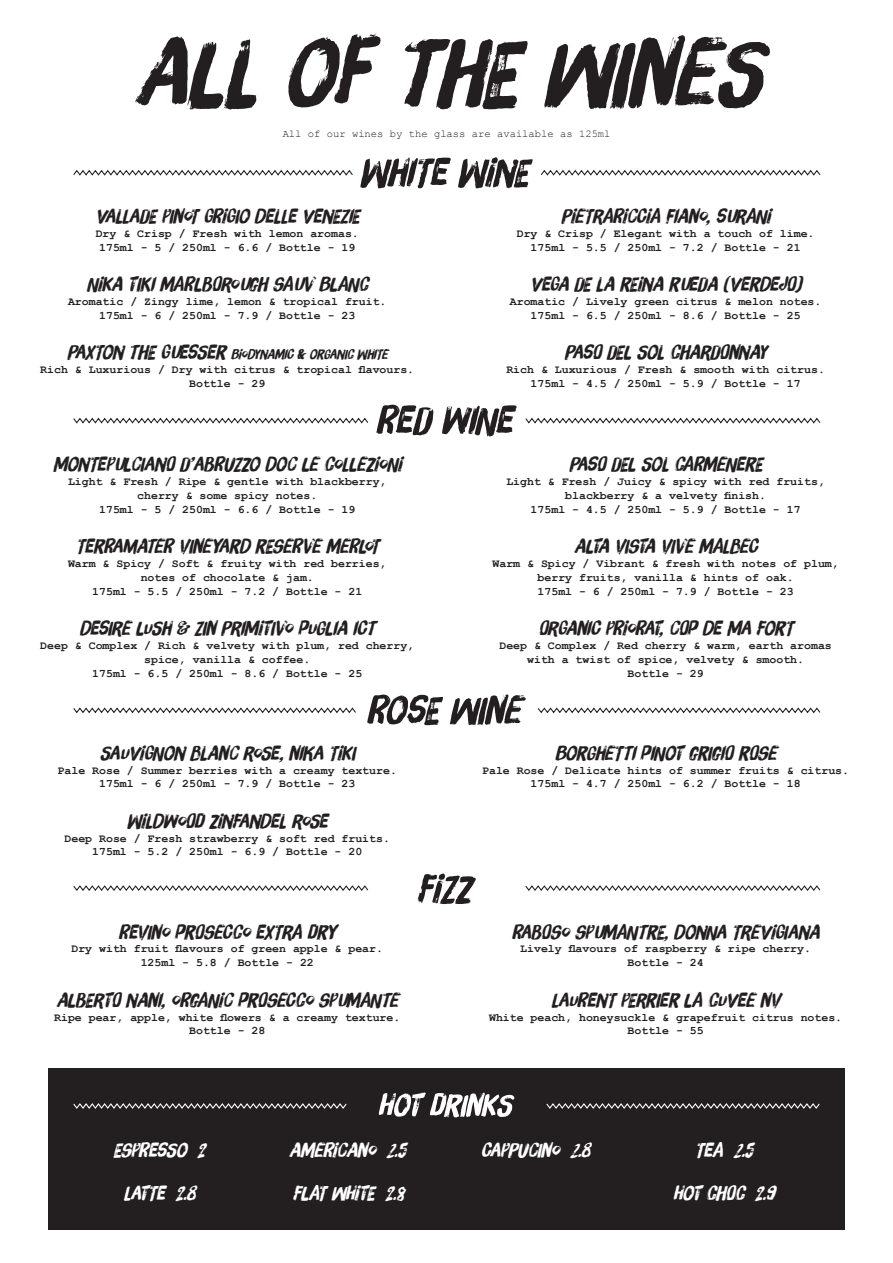
<style>
.page{position:relative;width:893px;height:1263px;background:#fff}
.page>*{position:absolute;margin:0;border:0;box-sizing:border-box;transform-origin:0 0}
.t1{font:19.5px "Brush Up Too";color:#231f20}
.t2{font:19.5px "Brush Up Too";color:#fff}
.t3{font:13.5px "Brush Up Too";color:#231f20}
.t4{font:700 11.55px/13.8px "Courier New";color:#231f20;text-align:center}
.t5{font:10.5px "Courier New";color:#231f20}
.s1{font-size:19.5px}
</style>
<div class="page">
<svg style="left:135px;top:34px;width:634px;height:75px"></svg>
<svg style="left:360px;top:157px;width:172px;height:31px"></svg>
<svg style="left:541px;top:170px;width:280px;height:6px"></svg>
<svg style="left:73px;top:170px;width:280px;height:6px"></svg>
<svg style="left:376px;top:404px;width:140px;height:32px"></svg>
<svg style="left:525px;top:417px;width:296px;height:7px"></svg>
<svg style="left:73px;top:417px;width:296px;height:7px"></svg>
<svg style="left:417px;top:873px;width:58px;height:30px"></svg>
<svg style="left:525px;top:885px;width:296px;height:6px"></svg>
<svg style="left:73px;top:885px;width:296px;height:6px"></svg>
<svg style="left:367px;top:694px;width:158px;height:31px"></svg>
<svg style="left:537px;top:707px;width:284px;height:7px"></svg>
<svg style="left:73px;top:707px;width:283px;height:7px"></svg>
<div style="left:49px;top:1067px;width:795px;height:161px;background:#231f20"></div>
<svg style="left:73px;top:1103px;width:274px;height:6px"></svg>
<svg style="left:546px;top:1103px;width:274px;height:6px"></svg>
<svg style="left:378px;top:1092px;width:136px;height:25px"></svg>
<p class="t5" style="left:282px;top:128px;width:329px">All of our wines by the glass are available as 125ml</p>
<p class="t1" style="left:95px;top:204px;width:267px">VALLADE PINOT GRIGIO DELLE VENEZIE</p>
<p class="t4" style="left:96px;top:226px;width:264px">Dry &amp; Crisp / Fresh with lemon aromas.</p>
<p class="t4" style="left:99px;top:239px;width:257px">175ml - 5 / 250ml - 6.6 / Bottle - 19</p>
<p class="t1" style="left:87px;top:272px;width:283px">NIKA TIKI MARLBOROUGH SAUV BLANC</p>
<p class="t4" style="left:68px;top:294px;width:320px">Aromatic / Zingy lime, lemon &amp; tropical fruit.</p>
<p class="t4" style="left:99px;top:308px;width:257px">175ml - 6 / 250ml - 7.9 / Bottle - 23</p>
<p class="t3" style="left:67px;top:346px;width:322px"><span class="s1">PAXTON THE GUESSER</span> BIODYNAMIC &amp; ORGANIC WHITE</p>
<p class="t4" style="left:40px;top:362px;width:375px">Rich &amp; Luxurious / Dry with citrus &amp; tropical flavours.</p>
<p class="t4" style="left:189px;top:376px;width:78px">Bottle - 29</p>
<p class="t1" style="left:53px;top:452px;width:349px">MONTEPULCIANO D’ABRUZZO DOC LE COLLEZIONI</p>
<p class="t4" style="left:68px;top:474px;width:320px">Light &amp; Fresh / Ripe &amp; gentle with blackberry,</p>
<p class="t4" style="left:137px;top:488px;width:181px">cherry &amp; some spicy notes.</p>
<p class="t4" style="left:99px;top:501px;width:257px">175ml - 5 / 250ml - 6.6 / Bottle - 19</p>
<p class="t1" style="left:76px;top:534px;width:304px">TERRAMATER VINEYARD RESERVE MERLOT</p>
<p class="t4" style="left:68px;top:556px;width:320px">Warm &amp; Spicy / Soft &amp; fruity with red berries,</p>
<p class="t4" style="left:141px;top:569px;width:174px">notes of chocolate &amp; jam.</p>
<p class="t4" style="left:92px;top:583px;width:271px">175ml - 5.5 / 250ml - 7.2 / Bottle - 21</p>
<p class="t1" style="left:79px;top:616px;width:296px">DESIRE LUSH &amp; ZIN PRIMITIVO PUGLIA ICT</p>
<p class="t4" style="left:40px;top:637px;width:375px">Deep &amp; Complex / Rich &amp; velvety with plum, red cherry, spice, vanilla &amp; coffee.</p>
<p class="t4" style="left:92px;top:665px;width:271px">175ml - 6.5 / 250ml - 8.6 / Bottle - 25</p>
<p class="t1" style="left:100px;top:741px;width:256px">SAUVIGNON BLANC ROSE, NIKA TIKI</p>
<p class="t4" style="left:58px;top:762px;width:340px">Pale Rose / Summer berries with a creamy texture.</p>
<p class="t4" style="left:99px;top:776px;width:257px">175ml - 6 / 250ml - 7.9 / Bottle - 23</p>
<p class="t1" style="left:127px;top:809px;width:202px">WILDWOOD ZINFANDEL ROSE</p>
<p class="t4" style="left:64px;top:830px;width:327px">Deep Rose / Fresh strawberry &amp; soft red fruits.</p>
<p class="t4" style="left:92px;top:844px;width:271px">175ml - 5.2 / 250ml - 6.9 / Bottle - 20</p>
<p class="t1" style="left:118px;top:919px;width:218px">REVINO PROSECCO EXTRA DRY</p>
<p class="t4" style="left:71px;top:941px;width:313px">Dry with fruit flavours of green apple &amp; pear.</p>
<p class="t4" style="left:141px;top:955px;width:174px">125ml - 5.8 / Bottle - 22</p>
<p class="t1" style="left:56px;top:987px;width:343px">ALBERTO NANI, ORGANIC PROSECCO SPUMANTE</p>
<p class="t4" style="left:54px;top:1009px;width:347px">Ripe pear, apple, white flowers &amp; a creamy texture.</p>
<p class="t4" style="left:189px;top:1023px;width:78px">Bottle - 28</p>
<p class="t1" style="left:561px;top:204px;width:210px">PIETRARICCIA FIANO, SURANI</p>
<p class="t4" style="left:516px;top:226px;width:299px">Dry &amp; Crisp / Elegant with a touch of lime.</p>
<p class="t4" style="left:530px;top:239px;width:271px">175ml - 5.5 / 250ml - 7.2 / Bottle - 21</p>
<p class="t1" style="left:529px;top:272px;width:273px">VEGA DE LA REINA RUEDA (VERDEJO)</p>
<p class="t4" style="left:509px;top:294px;width:313px">Aromatic / Lively green citrus &amp; melon notes.</p>
<p class="t4" style="left:530px;top:308px;width:271px">175ml - 6.5 / 250ml - 8.6 / Bottle - 25</p>
<p class="t1" style="left:564px;top:340px;width:204px">PASO DEL SOL CHARDONNAY</p>
<p class="t4" style="left:506px;top:362px;width:320px">Rich &amp; Luxurious / Fresh &amp; smooth with citrus.</p>
<p class="t4" style="left:530px;top:376px;width:271px">175ml - 4.5 / 250ml - 5.9 / Bottle - 17</p>
<p class="t1" style="left:569px;top:452px;width:196px">PASO DEL SOL CARMENERE</p>
<p class="t4" style="left:506px;top:474px;width:320px">Light &amp; Fresh / Juicy &amp; spicy with red fruits,</p>
<p class="t4" style="left:565px;top:488px;width:202px">blackberry &amp; a velvety finish.</p>
<p class="t4" style="left:530px;top:501px;width:271px">175ml - 4.5 / 250ml - 5.9 / Bottle - 17</p>
<p class="t1" style="left:574px;top:534px;width:185px">ALTA VISTA VIVE MALBEC</p>
<p class="t4" style="left:492px;top:556px;width:347px">Warm &amp; Spicy / Vibrant &amp; fresh with notes of plum,</p>
<p class="t4" style="left:537px;top:569px;width:257px">berry fruits, vanilla &amp; hints of oak.</p>
<p class="t4" style="left:537px;top:583px;width:257px">175ml - 6 / 250ml - 7.9 / Bottle - 23</p>
<p class="t1" style="left:538px;top:616px;width:256px">ORGANIC PRIORAT, COP DE MA FORT</p>
<p class="t4" style="left:499px;top:637px;width:334px">Deep &amp; Complex / Red cherry &amp; warm, earth aromas</p>
<p class="t4" style="left:527px;top:651px;width:278px">with a twist of spice, velvety &amp; smooth.</p>
<p class="t4" style="left:627px;top:665px;width:78px">Bottle - 29</p>
<p class="t1" style="left:554px;top:741px;width:223px">BORGHETTI PINOT GRIGIO ROSE</p>
<p class="t4" style="left:482px;top:762px;width:368px">Pale Rose / Delicate hints of summer fruits &amp; citrus.</p>
<p class="t4" style="left:530px;top:776px;width:271px">175ml - 4.7 / 250ml - 6.2 / Bottle - 18</p>
<p class="t1" style="left:511px;top:919px;width:308px">RABOSO SPUMANTRE, DONNA TREVIGIANA</p>
<p class="t4" style="left:520px;top:941px;width:292px">Lively flavours of raspberry &amp; ripe cherry.</p>
<p class="t4" style="left:627px;top:955px;width:78px">Bottle - 24</p>
<p class="t1" style="left:551px;top:987px;width:230px">LAURENT PERRIER LA CUVEE NV</p>
<p class="t4" style="left:489px;top:1009px;width:354px">White peach, honeysuckle &amp; grapefruit citrus notes.</p>
<p class="t4" style="left:627px;top:1023px;width:78px">Bottle - 55</p>
<p class="t2" style="left:113px;top:1137px;width:93px">ESPRESSO 2</p>
<p class="t2" style="left:289px;top:1137px;width:118px">AMERICANO 2.5</p>
<p class="t2" style="left:694px;top:1137px;width:59px">TEA 2.5</p>
<p class="t2" style="left:124px;top:1181px;width:72px">LATTE 2.8</p>
<p class="t2" style="left:293px;top:1181px;width:113px">FLAT WHITE 2.8</p>
<p class="t2" style="left:480px;top:1137px;width:110px">CAPPUCINO 2.8</p>
<p class="t2" style="left:672px;top:1181px;width:103px">HOT CHOC 2.9</p>
</div>
